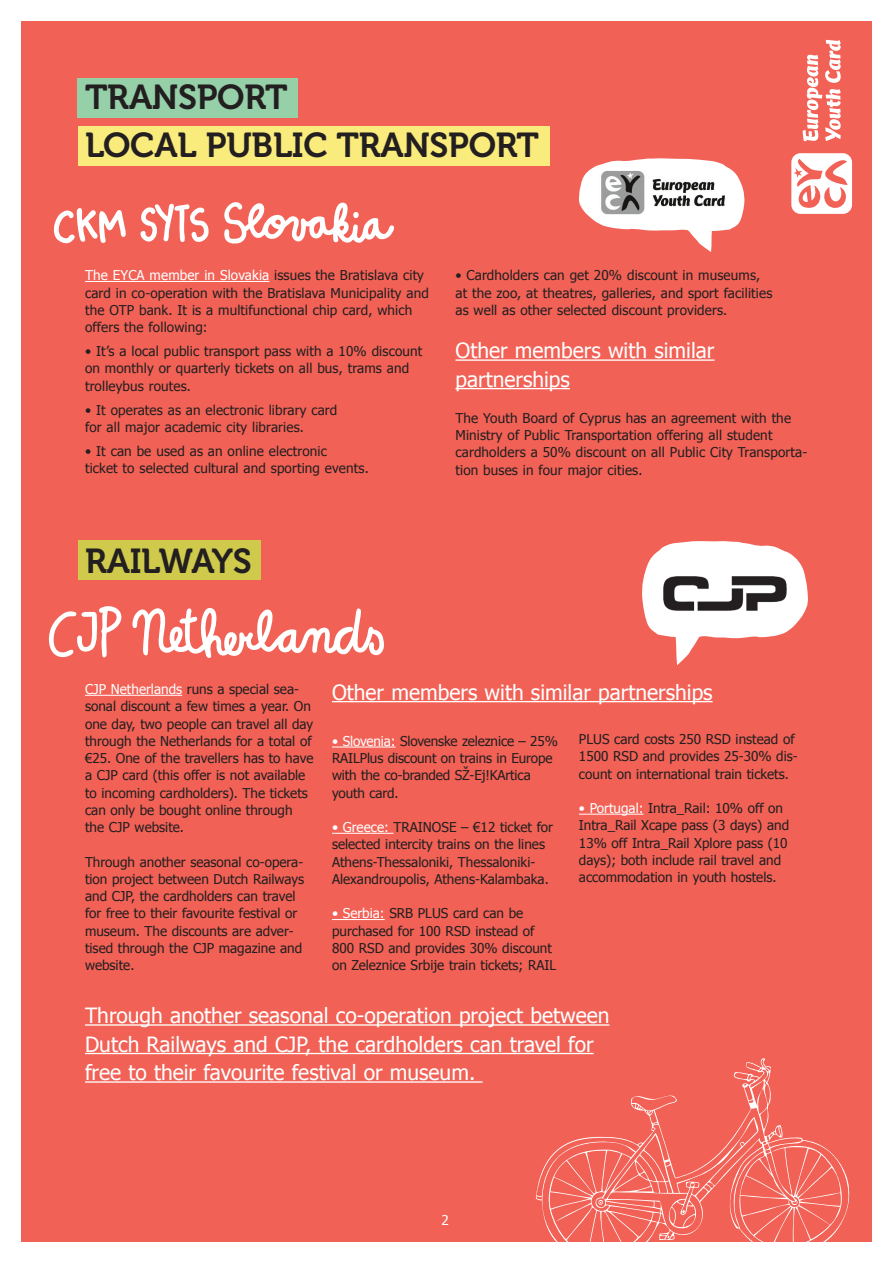
<style>
.page{position:relative;width:893px;height:1263px;background:#fff}
.page>*{position:absolute;margin:0;border:0;box-sizing:border-box;transform-origin:0 0}
.t1{font:34.5px/48px "Museo 700";letter-spacing:-.01em;color:#231f20}
.t2{font:21px/28.5px "Tahoma";color:#fff}
.t3{font:13.5px/17.2px "Tahoma";color:#231f20}
.t4{font:13.5px "Tahoma";color:#fff}
.s1{color:#fff}
</style>
<div class="page">
<div style="left:22px;top:22px;width:850px;height:1220px;background:#f16156"></div>
<div style="left:78px;top:78px;width:220px;height:39px;background:#95d0a8"></div>
<div style="left:78px;top:126px;width:471px;height:39px;background:#faeb7d"></div>
<svg style="left:791px;top:40px;width:61px;height:174px"></svg>
<hr style="left:85px;top:281px;width:184px;height:1px;background:#fff">
<hr style="left:455px;top:359px;width:259px;height:2px;background:#fff">
<hr style="left:455px;top:388px;width:115px;height:1px;background:#fff">
<svg style="left:140px;top:203px;width:69px;height:39px"></svg>
<svg style="left:53px;top:208px;width:73px;height:36px"></svg>
<svg style="left:224px;top:202px;width:170px;height:42px"></svg>
<div style="left:78px;top:541px;width:182px;height:39px;background:#d0ca4c"></div>
<svg style="left:132px;top:608px;width:252px;height:50px"></svg>
<svg style="left:48px;top:606px;width:74px;height:52px"></svg>
<hr style="left:85px;top:695px;width:97px;height:1px;background:#fff">
<hr style="left:332px;top:746px;width:63px;height:1px;background:#fff">
<hr style="left:332px;top:833px;width:62px;height:1px;background:#fff">
<hr style="left:332px;top:919px;width:53px;height:1px;background:#fff">
<hr style="left:579px;top:814px;width:64px;height:1px;background:#fff">
<hr style="left:332px;top:701px;width:381px;height:1px;background:#fff">
<svg style="left:642px;top:541px;width:166px;height:124px"></svg>
<img style="left:660px;top:568px;width:138px;height:47px">
<hr style="left:85px;top:1024px;width:524px;height:2px;background:#fff">
<hr style="left:85px;top:1053px;width:509px;height:1px;background:#fff">
<hr style="left:85px;top:1081px;width:398px;height:2px;background:#fff">
<svg style="left:536px;top:1058px;width:314px;height:184px"></svg>
<svg style="left:596px;top:1197px;width:7px;height:9px"></svg>
<svg style="left:681px;top:1208px;width:4px;height:5px"></svg>
<svg style="left:667px;top:1235px;width:3px;height:4px"></svg>
<svg style="left:579px;top:158px;width:166px;height:94px"></svg>
<img style="left:600px;top:169px;width:127px;height:47px">
<h1 class="t1" style="left:85px;top:74px;width:455px">TRANSPORT<br>LOCAL PUBLIC TRANSPORT</h1>
<p class="t3" style="left:85px;top:266px;width:345px"><span class="s1">The EYCA member in Slovakia</span> issues the Bratislava city card in co-operation with the Bratislava Municipality and the OTP bank. It is a multifunctional chip card, which offers the following:</p>
<p class="t3" style="left:85px;top:342px;width:339px">• It’s a local public transport pass with a 10% discount on monthly or quarterly tickets on all bus, trams and trolleybus routes.</p>
<p class="t3" style="left:85px;top:400px;width:254px">• It operates as an electronic library card for all major academic city libraries.</p>
<p class="t3" style="left:85px;top:442px;width:285px">• It can be used as an online electronic<br>ticket to selected cultural and sporting events.</p>
<p class="t3" style="left:455px;top:266px;width:318px">• Cardholders can get 20% discount in museums, at the zoo, at theatres, galleries, and sport facilities as well as other selected discount providers.</p>
<h2 class="t2" style="left:455px;top:335px;width:260px">Other members with similar partnerships</h2>
<p class="t3" style="left:455px;top:409px;width:353px">The Youth Board of Cyprus has an agreement with the Ministry of Public Transportation offering all student cardholders a 50% discount on all Public City Transporta&shy;tion buses in four major cities.</p>
<h1 class="t1" style="left:85px;top:537px;width:168px">RAILWAYS</h1>
<p class="t3" style="left:85px;top:680px;width:230px"><span class="s1">CJP Netherlands</span> runs a special sea&shy;sonal discount a few times a year. On one day, two people can travel all day through the Netherlands for a total of €25. One of the travellers has to have a CJP card (this offer is not available to incoming cardholders). The tickets can only be bought online through the CJP website.</p>
<p class="t3" style="left:85px;top:852px;width:221px">Through another seasonal co-opera&shy;tion project between Dutch Railways and CJP, the cardholders can travel for free to their favourite festival or museum. The discounts are adver&shy;tised through the CJP magazine and website.</p>
<h2 class="t2" style="left:332px;top:677px;width:382px">Other members with similar partnerships</h2>
<p class="t3" style="left:332px;top:732px;width:227px"><span class="s1">• Slovenia:</span> Slovenske zeleznice – 25%<br>RAILPlus discount on trains in Europe with the co-branded SŽ-Ej!KArtica youth card.</p>
<p class="t3" style="left:332px;top:818px;width:223px"><span class="s1">• Greece:</span> TRAINOSE – €12 ticket for selected intercity trains on the lines Athens-Thessaloniki, Thessaloniki-Alexandroupolis, Athens-Kalambaka.</p>
<p class="t3" style="left:332px;top:904px;width:226px"><span class="s1">• Serbia:</span> SRB PLUS card can be purchased for 100 RSD instead of 800 RSD and provides 30% discount on Zeleznice Srbije train tickets; RAIL</p>
<p class="t3" style="left:579px;top:730px;width:220px">PLUS card costs 250 RSD instead of<br>1500 RSD and provides 25-30% dis&shy;count on international train tickets.</p>
<p class="t3" style="left:579px;top:799px;width:212px"><span class="s1">• Portugal:</span> Intra_Rail: 10% off on Intra_Rail Xcape pass (3 days) and 13% off Intra_Rail Xplore pass (10 days); both include rail travel and accommodation in youth hostels.</p>
<h2 class="t2" style="left:85px;top:1000px;width:526px">Through another seasonal co-operation project between<br>Dutch Railways and CJP, the cardholders can travel for free to their favourite festival or museum.</h2>
<p class="t4" style="left:441px;top:1211px;width:9px">2</p>
</div>
